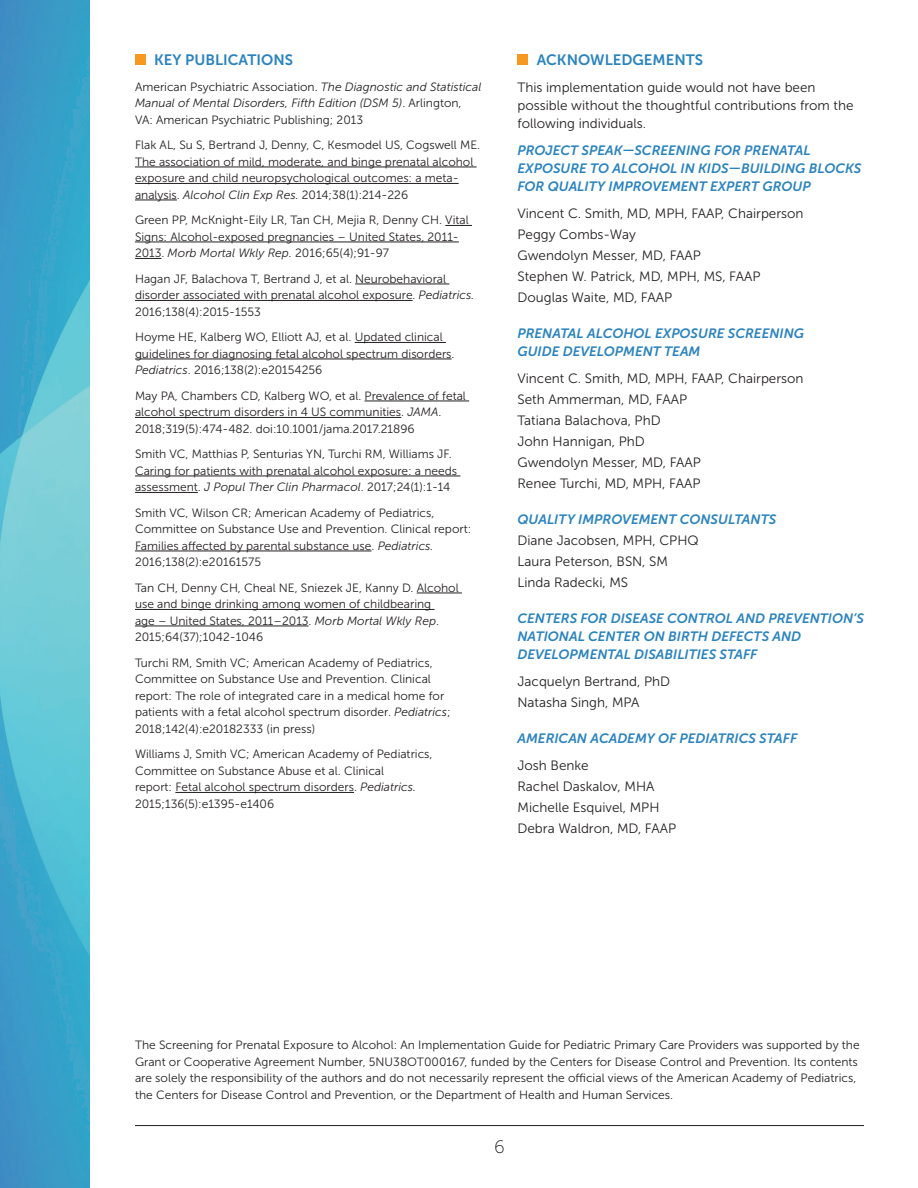
<style>
.page{position:relative;width:918px;height:1188px;background:#fff}
.page>*{position:absolute;margin:0;border:0;box-sizing:border-box;transform-origin:0 0}
.t1{font:18px "Museo Sans 100";color:#231f20}
.Heading_1{font:15px "Museo Sans 700";color:#2a83be}
.t2{font:13.5px/18px "Museo Sans 300";color:#231f20}
.t3{font:italic 13.5px/18px "Museo Sans 700";color:#2a83be}
.t4{font:12px/16.5px "Museo Sans 300";color:#231f20}
.s1{font-style:italic}
</style>
<div class="page">
<img style="left:0;top:0;width:90px;height:1188px">
<hr style="left:135px;top:167px;width:342px;height:1px;background:#231f20">
<hr style="left:135px;top:183px;width:324px;height:1px;background:#231f20">
<hr style="left:135px;top:200px;width:42px;height:1px;background:#231f20">
<svg style="left:445px;top:225px;width:27px;height:1px"></svg>
<hr style="left:135px;top:242px;width:324px;height:1px;background:#231f20">
<svg style="left:135px;top:258px;width:26px;height:1px"></svg>
<hr style="left:355px;top:284px;width:94px;height:1px;background:#231f20">
<hr style="left:135px;top:300px;width:278px;height:1px;background:#231f20">
<hr style="left:355px;top:342px;width:91px;height:1px;background:#231f20">
<hr style="left:135px;top:359px;width:317px;height:1px;background:#231f20">
<hr style="left:365px;top:401px;width:104px;height:1px;background:#231f20">
<hr style="left:135px;top:417px;width:266px;height:1px;background:#231f20">
<hr style="left:135px;top:476px;width:325px;height:1px;background:#231f20">
<hr style="left:135px;top:492px;width:63px;height:1px;background:#231f20">
<hr style="left:135px;top:551px;width:237px;height:1px;background:#231f20">
<hr style="left:417px;top:593px;width:45px;height:1px;background:#231f20">
<hr style="left:135px;top:609px;width:299px;height:1px;background:#231f20">
<hr style="left:135px;top:626px;width:174px;height:1px;background:#231f20">
<hr style="left:175px;top:792px;width:179px;height:1px;background:#231f20">
<div style="left:135px;top:54px;width:10px;height:10px;background:#f79821"></div>
<div style="left:518px;top:54px;width:10px;height:10px;background:#f79821"></div>
<hr style="left:135px;top:1125px;width:729px;height:1px;background:#231f20">
<p class="Heading_1" style="left:154px;top:52px;width:140px">KEY PUBLICATIONS</p>
<p class="t4" style="left:135px;top:78px;width:348px">American Psychiatric Association. <span class="s1">The Diagnostic and Statistical<br>Manual of Mental Disorders, Fifth Edition (DSM 5)</span>. Arlington,<br>VA: American Psychiatric Publishing; 2013</p>
<p class="t4" style="left:135px;top:137px;width:347px">Flak AL, Su S, Bertrand J, Denny, C, Kesmodel US, Cogswell ME.<br>The association of mild, moderate, and binge prenatal alcohol exposure and child neuropsychological outcomes: a meta&shy;analysis. <span class="s1">Alcohol Clin Exp Res.</span> 2014;38(1):214-226</p>
<p class="t4" style="left:135px;top:212px;width:335px">Green PP, McKnight-Eily LR, Tan CH, Mejia R, Denny CH. Vital<br>Signs: Alcohol-exposed pregnancies – United States, 2011-<br>2013. <span class="s1">Morb Mortal Wkly Rep.</span> 2016;65(4);91-97</p>
<p class="t4" style="left:135px;top:270px;width:341px">Hagan JF, Balachova T, Bertrand J, et al. Neurobehavioral disorder associated with prenatal alcohol exposure. <span class="s1">Pediatrics.<br></span>2016;138(4):2015-1553</p>
<p class="t4" style="left:135px;top:329px;width:321px">Hoyme HE, Kalberg WO, Elliott AJ, et al. Updated clinical guidelines for diagnosing fetal alcohol spectrum disorders.<br><span class="s1">Pediatrics</span>. 2016;138(2):e20154256</p>
<p class="t4" style="left:135px;top:387px;width:332px">May PA, Chambers CD, Kalberg WO, et al. Prevalence of fetal alcohol spectrum disorders in 4 US communities. <span class="s1">JAMA</span>.<br>2018;319(5):474-482. doi:10.1001/jama.2017.21896</p>
<p class="t4" style="left:135px;top:446px;width:324px">Smith VC, Matthias P, Senturias YN, Turchi RM, Williams JF.<br>Caring for patients with prenatal alcohol exposure: a needs assessment. <span class="s1">J Popul Ther Clin Pharmacol</span>. 2017;24(1):1-14</p>
<p class="t4" style="left:135px;top:504px;width:338px">Smith VC, Wilson CR; American Academy of Pediatrics, Committee on Substance Use and Prevention. Clinical report:<br>Families affected by parental substance use. <span class="s1">Pediatrics.<br></span>2016;138(2):e20161575</p>
<p class="t4" style="left:135px;top:579px;width:325px">Tan CH, Denny CH, Cheal NE, Sniezek JE, Kanny D. Alcohol use and binge drinking among women of childbearing<br>age – United States, 2011–2013. <span class="s1">Morb Mortal Wkly Rep</span>.<br>2015;64(37);1042-1046</p>
<p class="t4" style="left:135px;top:654px;width:317px">Turchi RM, Smith VC; American Academy of Pediatrics, Committee on Substance Use and Prevention. Clinical report: The role of integrated care in a medical home for patients with a fetal alcohol spectrum disorder. <span class="s1">Pediatrics</span>; 2018;142(4):e20182333 (in press)</p>
<p class="t4" style="left:135px;top:746px;width:299px">Williams J, Smith VC; American Academy of Pediatrics, Committee on Substance Abuse et al. Clinical<br>report: Fetal alcohol spectrum disorders. <span class="s1">Pediatrics.<br></span>2015;136(5):e1395-e1406</p>
<p class="Heading_1" style="left:537px;top:52px;width:168px">ACKNOWLEDGEMENTS</p>
<p class="t2" style="left:518px;top:79px;width:338px">This implementation guide would not have been possible without the thoughtful contributions from the following individuals.</p>
<p class="t3" style="left:518px;top:142px;width:346px">PROJECT SPEAK—SCREENING FOR PRENATAL<br>EXPOSURE TO ALCOHOL IN KIDS—BUILDING BLOCKS<br>FOR QUALITY IMPROVEMENT EXPERT GROUP</p>
<p class="t2" style="left:518px;top:205px;width:288px">Vincent C. Smith, MD, MPH, FAAP, Chairperson</p>
<p class="t2" style="left:518px;top:226px;width:120px">Peggy Combs-Way</p>
<p class="t2" style="left:518px;top:247px;width:185px">Gwendolyn Messer, MD, FAAP</p>
<p class="t2" style="left:518px;top:268px;width:245px">Stephen W. Patrick, MD, MPH, MS, FAAP</p>
<p class="t2" style="left:518px;top:289px;width:156px">Douglas Waite, MD, FAAP</p>
<p class="t3" style="left:518px;top:325px;width:288px">PRENATAL ALCOHOL EXPOSURE SCREENING<br>GUIDE DEVELOPMENT TEAM</p>
<p class="t2" style="left:518px;top:370px;width:288px">Vincent C. Smith, MD, MPH, FAAP, Chairperson</p>
<p class="t2" style="left:518px;top:391px;width:171px">Seth Ammerman, MD, FAAP</p>
<p class="t2" style="left:518px;top:412px;width:145px">Tatiana Balachova, PhD</p>
<p class="t2" style="left:518px;top:433px;width:129px">John Hannigan, PhD</p>
<p class="t2" style="left:518px;top:454px;width:185px">Gwendolyn Messer, MD, FAAP</p>
<p class="t2" style="left:518px;top:475px;width:184px">Renee Turchi, MD, MPH, FAAP</p>
<p class="t3" style="left:518px;top:511px;width:260px">QUALITY IMPROVEMENT CONSULTANTS</p>
<p class="t2" style="left:518px;top:532px;width:183px">Diane Jacobsen, MPH, CPHQ</p>
<p class="t2" style="left:518px;top:553px;width:152px">Laura Peterson, BSN, SM</p>
<p class="t2" style="left:518px;top:574px;width:112px">Linda Radecki, MS</p>
<p class="t3" style="left:518px;top:610px;width:348px">CENTERS FOR DISEASE CONTROL AND PREVENTION’S<br>NATIONAL CENTER ON BIRTH DEFECTS AND<br>DEVELOPMENTAL DISABILITIES STAFF</p>
<p class="t2" style="left:518px;top:673px;width:154px">Jacquelyn Bertrand, PhD</p>
<p class="t2" style="left:518px;top:694px;width:124px">Natasha Singh, MPA</p>
<p class="t3" style="left:518px;top:730px;width:281px">AMERICAN ACADEMY OF PEDIATRICS STAFF</p>
<p class="t2" style="left:518px;top:757px;width:73px">Josh Benke</p>
<p class="t2" style="left:518px;top:778px;width:138px">Rachel Daskalov, MHA</p>
<p class="t2" style="left:518px;top:799px;width:144px">Michelle Esquivel, MPH</p>
<p class="t2" style="left:518px;top:820px;width:160px">Debra Waldron, MD, FAAP</p>
<p class="t4" style="left:135px;top:1037px;width:726px">The Screening for Prenatal Exposure to Alcohol: An Implementation Guide for Pediatric Primary Care Providers was supported by the Grant or Cooperative Agreement Number, 5NU38OT000167, funded by the Centers for Disease Control and Prevention. Its contents are solely the responsibility of the authors and do not necessarily represent the official views of the American Academy of Pediatrics, the Centers for Disease Control and Prevention, or the Department of Health and Human Services.</p>
<p class="t1" style="left:494px;top:1137px;width:12px">6</p>
</div>
